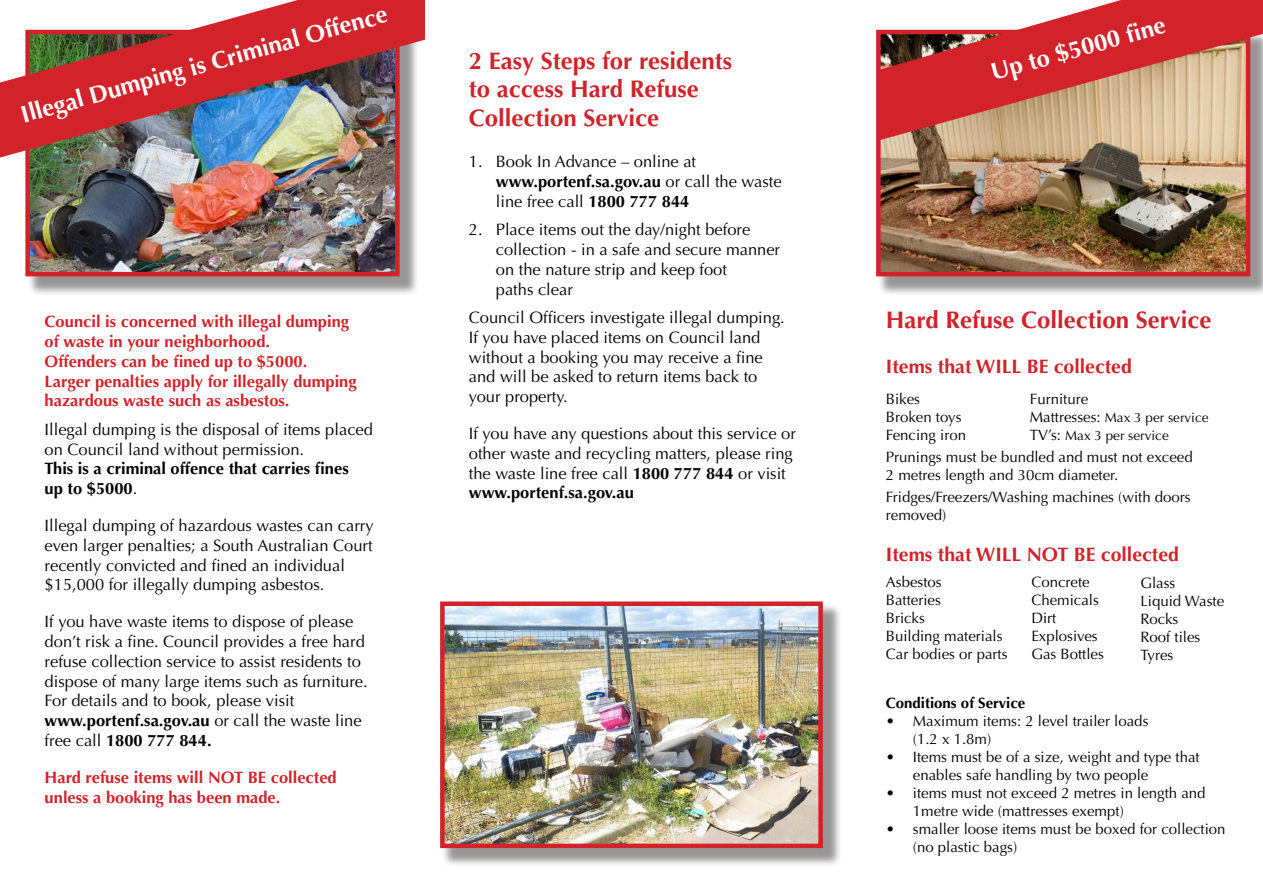
<style>
.page{position:relative;width:1263px;height:893px;background:#fff}
.page>*{position:absolute;margin:0;border:0;box-sizing:border-box;transform-origin:0 0}
.t1{font:700 24px/28.8px "Optima LT Std";color:#d2232a}
.t2{font:700 24px "Optima LT Std";color:#fff}
.t3{font:700 19.5px "Optima LT Std";color:#d2232a}
.t4{font:16.5px/19.8px "Optima LT Std";color:#000}
.t5{font:700 16.5px/19.8px "Optima LT Std";color:#d2232a}
.t6{font:700 16.5px/19.8px "Optima LT Std";color:#000}
.t7{font:15px/18px "Optima LT Std";color:#000}
.t8{font:700 15px "Optima LT Std";color:#000}
.t9{font:13.5px "Optima LT Std";color:#000}
.s1{font-weight:700}
.s2{font-size:15px}
.s3{font-weight:400}
</style>
<div class="page">
<div style="left:878px;top:31px;width:385px;height:265px;background:#000;opacity:.41"></div>
<img style="left:881px;top:140px;width:364px;height:131px">
<div style="left:876px;top:30px;width:374px;height:246px;border:4px solid #d2232a"></div>
<div style="left:27px;top:31px;width:392px;height:265px;background:#000;opacity:.41"></div>
<img style="left:30px;top:158px;width:365px;height:113px">
<div style="left:25px;top:30px;width:375px;height:246px;border:4px solid #d2232a"></div>
<img style="left:0;top:0;width:425px;height:158px">
<div style="left:442px;top:603px;width:400px;height:265px;background:#000;opacity:.41"></div>
<img style="left:445px;top:606px;width:373px;height:237px">
<div style="left:440px;top:601px;width:383px;height:247px;border:4px solid #d2232a"></div>
<svg style="left:877px;top:0;width:386px;height:140px;background:#d07168"></svg>
<h1 class="t2" style="left:18px;top:100px;width:381px;rotate:-15deg">Illegal Dumping is Criminal Offence</h1>
<h1 class="t2" style="left:988px;top:58px;width:182px;rotate:-15deg">Up to $5000 fi ne</h1>
<h1 class="t1" style="left:469px;top:46px;width:265px">2 Easy Steps for residents to access Hard Refuse<br>Collection Service</h1>
<p class="t4" style="left:496px;top:152px;width:287px;text-indent:-27px">1. Book In Advance – online at <span class="s1">www.portenf.sa.gov.au</span> or call the waste line free call <span class="s1">1800 777 844</span></p>
<p class="t4" style="left:496px;top:220px;width:286px;text-indent:-27px">2. Place items out the day/night before collection - in a safe and secure manner on the nature strip and keep foot<br>paths clear</p>
<p class="t4" style="left:469px;top:308px;width:317px">Council Officers investigate illegal dumping.<br>If you have placed items on Council land without a booking you may receive a fine and will be asked to return items back to your property.</p>
<p class="t4" style="left:469px;top:424px;width:329px">If you have any questions about this service or other waste and recycling matters, please ring the waste line free call <span class="s1">1800 777 844</span> or visit <span class="s1">www.portenf.sa.gov.au</span></p>
<h1 class="t1" style="left:886px;top:306px;width:327px">Hard Refuse Collection Service</h1>
<p class="t3" style="left:886px;top:355px;width:247px">Items that WILL BE collected</p>
<p class="t7" style="left:886px;top:390px;width:36px">Bikes</p>
<p class="t7" style="left:1030px;top:390px;width:60px">Furniture</p>
<p class="t7" style="left:886px;top:408px;width:77px">Broken toys</p>
<p class="t9" style="left:1030px;top:409px;width:180px"><span class="s2">Mattresses:</span> Max 3 per service</p>
<p class="t7" style="left:886px;top:426px;width:82px">Fencing iron</p>
<p class="t9" style="left:1030px;top:427px;width:140px"><span class="s2">TV’s:</span> Max 3 per service</p>
<p class="t7" style="left:886px;top:448px;width:308px">Prunings must be bundled and must not exceed<br>2 metres length and 30cm diameter.</p>
<p class="t7" style="left:886px;top:488px;width:306px">Fridges/Freezers/Washing machines (with doors removed)</p>
<p class="t3" style="left:886px;top:543px;width:295px">Items that WILL NOT BE collected</p>
<p class="t7" style="left:886px;top:573px;width:57px">Asbestos</p>
<p class="t7" style="left:1031px;top:573px;width:60px">Concrete</p>
<p class="t7" style="left:886px;top:591px;width:57px">Batteries</p>
<p class="t7" style="left:1031px;top:591px;width:69px">Chemicals</p>
<p class="t7" style="left:886px;top:609px;width:40px">Bricks</p>
<p class="t7" style="left:1031px;top:609px;width:27px">Dirt</p>
<p class="t7" style="left:886px;top:627px;width:118px">Building materials</p>
<p class="t7" style="left:1031px;top:627px;width:68px">Explosives</p>
<p class="t7" style="left:886px;top:645px;width:123px">Car bodies or parts</p>
<p class="t7" style="left:1031px;top:645px;width:74px">Gas Bottles</p>
<p class="t8" style="left:886px;top:694px;width:141px">Conditions of Service</p>
<p class="t7" style="left:913px;top:712px;width:237px;text-indent:-27px">• Maximum items: 2 level trailer loads (1.2 x 1.8m)</p>
<p class="t7" style="left:913px;top:748px;width:288px;text-indent:-27px">• Items must be of a size, weight and type that enables safe handling by two people</p>
<p class="t7" style="left:913px;top:784px;width:294px;text-indent:-27px">• items must not exceed 2 metres in length and<br>1metre wide (mattresses exempt)</p>
<p class="t7" style="left:913px;top:820px;width:314px;text-indent:-27px">• smaller loose items must be boxed for collection (no plastic bags)</p>
<p class="t5" style="left:45px;top:312px;width:313px">Council is concerned with illegal dumping of waste in your neighborhood.<br>Offenders can be fined up to $5000.<br>Larger penalties apply for illegally dumping hazardous waste such as asbestos.</p>
<p class="t4" style="left:45px;top:419px;width:330px">Illegal dumping is the disposal of items placed on Council land without permission.</p>
<p class="t6" style="left:45px;top:459px;width:306px">This is a criminal offence that carries fines up to $5000<span class="s3">.</span></p>
<p class="t4" style="left:45px;top:516px;width:330px">Illegal dumping of hazardous wastes can carry even larger penalties; a South Australian Court recently convicted and fined an individual $15,000 for illegally dumping asbestos.</p>
<p class="t4" style="left:45px;top:612px;width:325px">If you have waste items to dispose of please don’t risk a fine. Council provides a free hard refuse collection service to assist residents to dispose of many large items such as furniture.<br>For details and to book, please visit <span class="s1">www.portenf.sa.gov.au</span> or call the waste line free call <span class="s1">1800 777 844.</span></p>
<p class="t5" style="left:45px;top:767px;width:294px">Hard refuse items will NOT BE collected unless a booking has been made.</p>
<p class="t7" style="left:1140px;top:574px;width:85px">Glass<br>Liquid Waste<br>Rocks<br>Roof tiles<br>Tyres</p>
</div>
